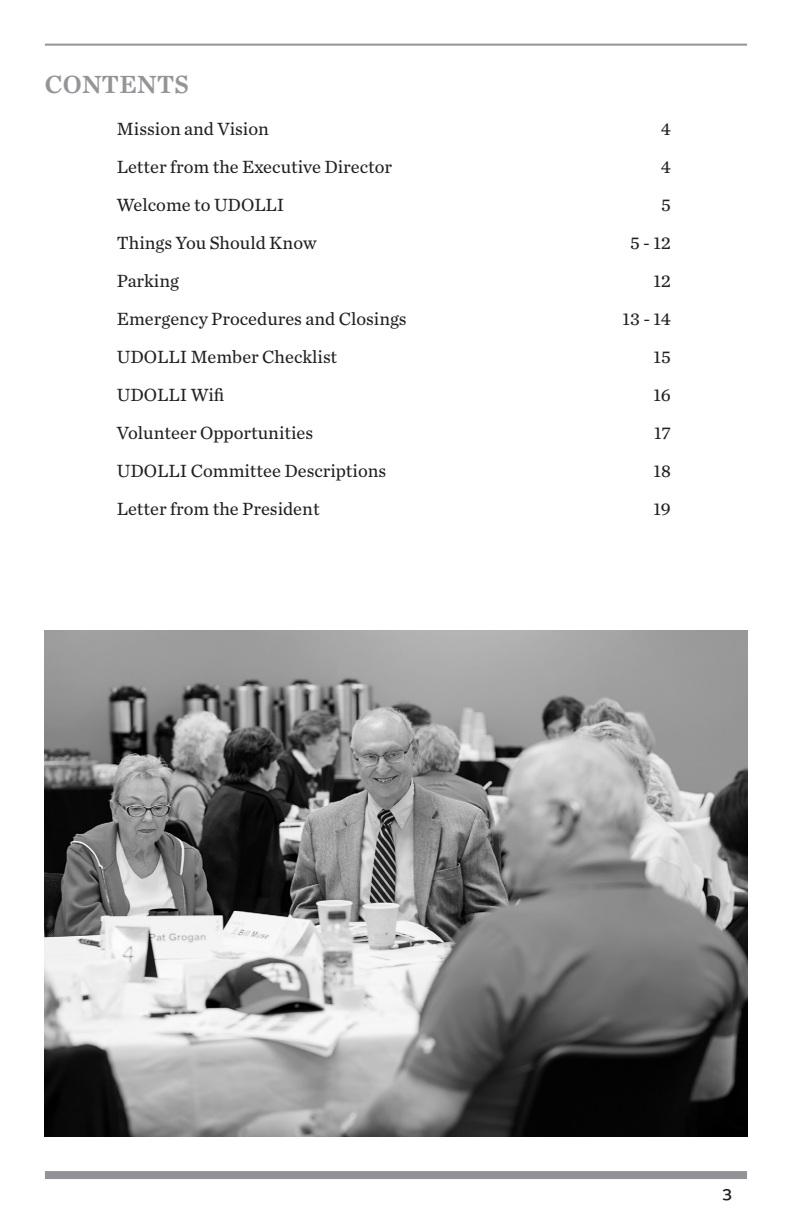
<style>
.page{position:relative;width:792px;height:1224px;background:#fff}
.page>*{position:absolute;margin:0;border:0;box-sizing:border-box;transform-origin:0 0}
.t1{font:26px "Chronicle Text G2 Semi";color:#939598}
.t2{font:18.4px "Chronicle Text G2";color:#231f20}
.t3{font:500 16px "Alright Sans";color:#231f20}
</style>
<div class="page">
<div style="left:45px;top:1171px;width:702px;height:8px;background:#919396"></div>
<hr style="left:45px;top:44px;width:702px;height:2px;background:#919396">
<img style="left:45px;top:630px;width:702px;height:506px">
<p class="t1" style="left:45px;top:64px;width:145px">CONTENTS</p>
<p class="t2" style="left:117px;top:115px;width:154px">Mission and Vision</p>
<p class="t2" style="left:661px;top:115px;width:12px">4</p>
<p class="t2" style="left:117px;top:153px;width:277px">Letter from the Executive Director</p>
<p class="t2" style="left:661px;top:153px;width:12px">4</p>
<p class="t2" style="left:117px;top:191px;width:169px">Welcome to UDOLLI</p>
<p class="t2" style="left:661px;top:191px;width:11px">5</p>
<p class="t2" style="left:117px;top:229px;width:201px">Things You Should Know</p>
<p class="t2" style="left:630px;top:229px;width:42px">5 - 12</p>
<p class="t2" style="left:117px;top:267px;width:64px">Parking</p>
<p class="t2" style="left:653px;top:267px;width:19px">12</p>
<p class="t2" style="left:117px;top:305px;width:291px">Emergency Procedures and Closings</p>
<p class="t2" style="left:623px;top:305px;width:50px">13 - 14</p>
<p class="t2" style="left:117px;top:343px;width:222px">UDOLLI Member Checklist</p>
<p class="t2" style="left:654px;top:343px;width:19px">15</p>
<p class="t2" style="left:117px;top:381px;width:109px">UDOLLI Wifi</p>
<p class="t2" style="left:653px;top:381px;width:19px">16</p>
<p class="t2" style="left:117px;top:419px;width:198px">Volunteer Opportunities</p>
<p class="t2" style="left:654px;top:419px;width:18px">17</p>
<p class="t2" style="left:117px;top:457px;width:271px">UDOLLI Committee Descriptions</p>
<p class="t2" style="left:654px;top:457px;width:19px">18</p>
<p class="t2" style="left:117px;top:495px;width:204px">Letter from the President</p>
<p class="t2" style="left:653px;top:495px;width:19px">19</p>
<p class="t3" style="left:722px;top:1181px;width:11px">3</p>
</div>
